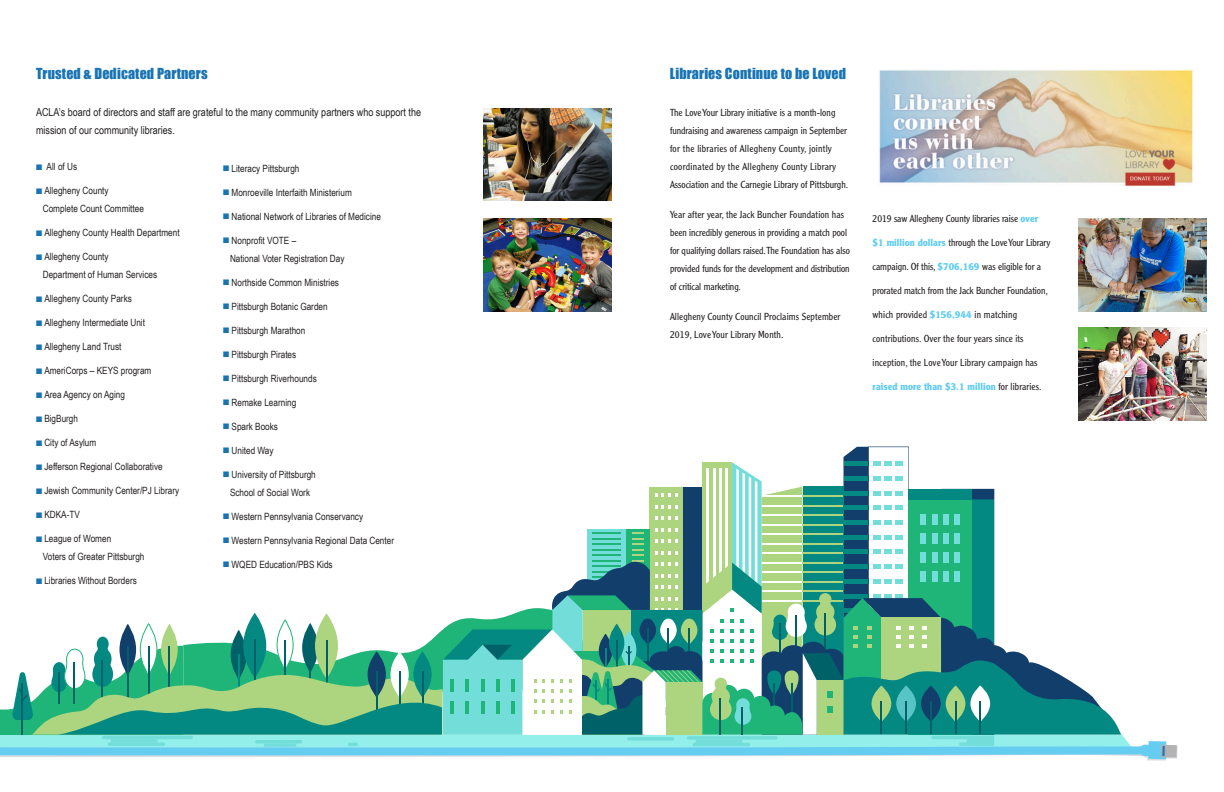
<style>
.page{position:relative;width:1224px;height:792px;background:#fff}
.page>*{position:absolute;margin:0;border:0;box-sizing:border-box;transform-origin:0 0}
.t1{font:14px "Impact";letter-spacing:.01em;color:#1974b4}
.t2{font:11px/18px "Arial Narrow";color:#231f20}
.t3{font:10px/18px "Arial Narrow";color:#231f20}
.t4{font:300 10px/18px "Clearface Gothic LH";color:#231f20}
.t5{font:700 10px "Clearface Gothic LH";letter-spacing:.005em;color:#60ccf1}
.s1{color:#1974b4}
.s2{font-weight:700;color:#60ccf1}
.s3{font-weight:300;color:#231f20}
</style>
<div class="page">
<svg style="left:0;top:447px;width:1178px;height:314px"></svg>
<div style="left:1162px;top:745px;width:4px;height:12px;border:1px solid #b3b3b3"></div>
<img style="left:879px;top:70px;width:314px;height:116px">
<img style="left:1078px;top:218px;width:129px;height:93px">
<img style="left:483px;top:108px;width:129px;height:93px">
<img style="left:1078px;top:327px;width:129px;height:93px">
<img style="left:483px;top:218px;width:129px;height:93px">
<p class="t1" style="left:36px;top:63px;width:173px">Trusted &amp; Dedicated Partners</p>
<p class="t2" style="left:36px;top:103px;width:387px">ACLA’s board of directors and staff are grateful to the many community partners who support the mission of our community libraries.</p>
<p class="t3" style="left:36px;top:158px;width:43px"><span class="s1">■</span> All of Us</p>
<p class="t3" style="left:36px;top:182px;width:74px"><span class="s1">■</span> Allegheny County</p>
<p class="t3" style="left:43px;top:200px;width:103px">Complete Count Committee</p>
<p class="t3" style="left:36px;top:224px;width:145px"><span class="s1">■</span> Allegheny County Health Department</p>
<p class="t3" style="left:43px;top:248px;width:116px;text-indent:-7px"><span class="s1">■</span> Allegheny County<br>Department of Human Services</p>
<p class="t3" style="left:36px;top:290px;width:97px"><span class="s1">■</span> Allegheny County Parks</p>
<p class="t3" style="left:36px;top:314px;width:111px"><span class="s1">■</span> Allegheny Intermediate Unit</p>
<p class="t3" style="left:36px;top:338px;width:87px"><span class="s1">■</span> Allegheny Land Trust</p>
<p class="t3" style="left:36px;top:362px;width:117px"><span class="s1">■</span> AmeriCorps – KEYS program</p>
<p class="t3" style="left:36px;top:386px;width:91px"><span class="s1">■</span> Area Agency on Aging</p>
<p class="t3" style="left:36px;top:410px;width:44px"><span class="s1">■</span> BigBurgh</p>
<p class="t3" style="left:36px;top:434px;width:62px"><span class="s1">■</span> City of Asylum</p>
<p class="t3" style="left:36px;top:458px;width:128px"><span class="s1">■</span> Jefferson Regional Collaborative</p>
<p class="t3" style="left:36px;top:482px;width:145px"><span class="s1">■</span> Jewish Community Center/PJ Library</p>
<p class="t3" style="left:36px;top:506px;width:45px"><span class="s1">■</span> KDKA-TV</p>
<p class="t3" style="left:43px;top:530px;width:103px;text-indent:-7px"><span class="s1">■</span> League of Women<br>Voters of Greater Pittsburgh</p>
<p class="t3" style="left:36px;top:572px;width:102px"><span class="s1">■</span> Libraries Without Borders</p>
<p class="t3" style="left:223px;top:159px;width:78px"><span class="s1">■</span> Literacy Pittsburgh</p>
<p class="t3" style="left:223px;top:183px;width:130px"><span class="s1">■</span> Monroeville Interfaith Ministerium</p>
<p class="t3" style="left:223px;top:207px;width:159px"><span class="s1">■</span> National Network of Libraries of Medicine</p>
<p class="t3" style="left:230px;top:231px;width:116px;text-indent:-7px"><span class="s1">■</span> Nonprofit VOTE –<br>National Voter Registration Day</p>
<p class="t3" style="left:223px;top:273px;width:117px"><span class="s1">■</span> Northside Common Ministries</p>
<p class="t3" style="left:223px;top:297px;width:106px"><span class="s1">■</span> Pittsburgh Botanic Garden</p>
<p class="t3" style="left:223px;top:321px;width:84px"><span class="s1">■</span> Pittsburgh Marathon</p>
<p class="t3" style="left:223px;top:345px;width:75px"><span class="s1">■</span> Pittsburgh Pirates</p>
<p class="t3" style="left:223px;top:369px;width:95px"><span class="s1">■</span> Pittsburgh Riverhounds</p>
<p class="t3" style="left:223px;top:393px;width:75px"><span class="s1">■</span> Remake Learning</p>
<p class="t3" style="left:223px;top:417px;width:56px"><span class="s1">■</span> Spark Books</p>
<p class="t3" style="left:223px;top:441px;width:52px"><span class="s1">■</span> United Way</p>
<p class="t3" style="left:223px;top:465px;width:94px;text-align:center"><span class="s1">■</span> University of Pittsburgh<br>School of Social Work</p>
<p class="t3" style="left:223px;top:507px;width:141px"><span class="s1">■</span> Western Pennsylvania Conservancy</p>
<p class="t3" style="left:223px;top:531px;width:172px"><span class="s1">■</span> Western Pennsylvania Regional Data Center</p>
<p class="t3" style="left:223px;top:555px;width:111px"><span class="s1">■</span> WQED Education/PBS Kids</p>
<p class="t1" style="left:670px;top:63px;width:178px">Libraries Continue to be Loved</p>
<p class="t4" style="left:670px;top:103px;width:180px">The Love Your Library initiative is a month-long fundraising and awareness campaign in September for the libraries of Allegheny County, jointly coordinated by the Allegheny County Library Association and the Carnegie Library of Pittsburgh.</p>
<p class="t4" style="left:670px;top:205px;width:182px">Year after year, the Jack Buncher Foundation has been incredibly generous in providing a match pool for qualifying dollars raised. The Foundation has also provided funds for the development and distribution of critical marketing.</p>
<p class="t4" style="left:670px;top:307px;width:172px">Allegheny County Council Proclaims September<br>2019, Love Your Library Month.</p>
<p class="t4" style="left:873px;top:209px;width:167px">2019 saw Allegheny County libraries raise <span class="s2">over</span></p>
<p class="t4" style="left:873px;top:233px;width:179px"><span class="s2">$1 million dollars</span> through the Love Your Library</p>
<p class="t4" style="left:873px;top:257px;width:170px">campaign. Of this, <span class="s2">$706,169</span> was eligible for a</p>
<p class="t4" style="left:873px;top:281px;width:177px">prorated match from the Jack Buncher Foundation,</p>
<p class="t4" style="left:873px;top:305px;width:146px">which provided <span class="s2">$156,944</span> in matching</p>
<p class="t4" style="left:873px;top:329px;width:152px">contributions. Over the four years since its</p>
<p class="t4" style="left:873px;top:353px;width:167px">inception, the Love Your Library campaign has</p>
<p class="t5" style="left:873px;top:380px;width:170px">raised more than $3.1 million <span class="s3">for libraries.</span></p>
</div>
